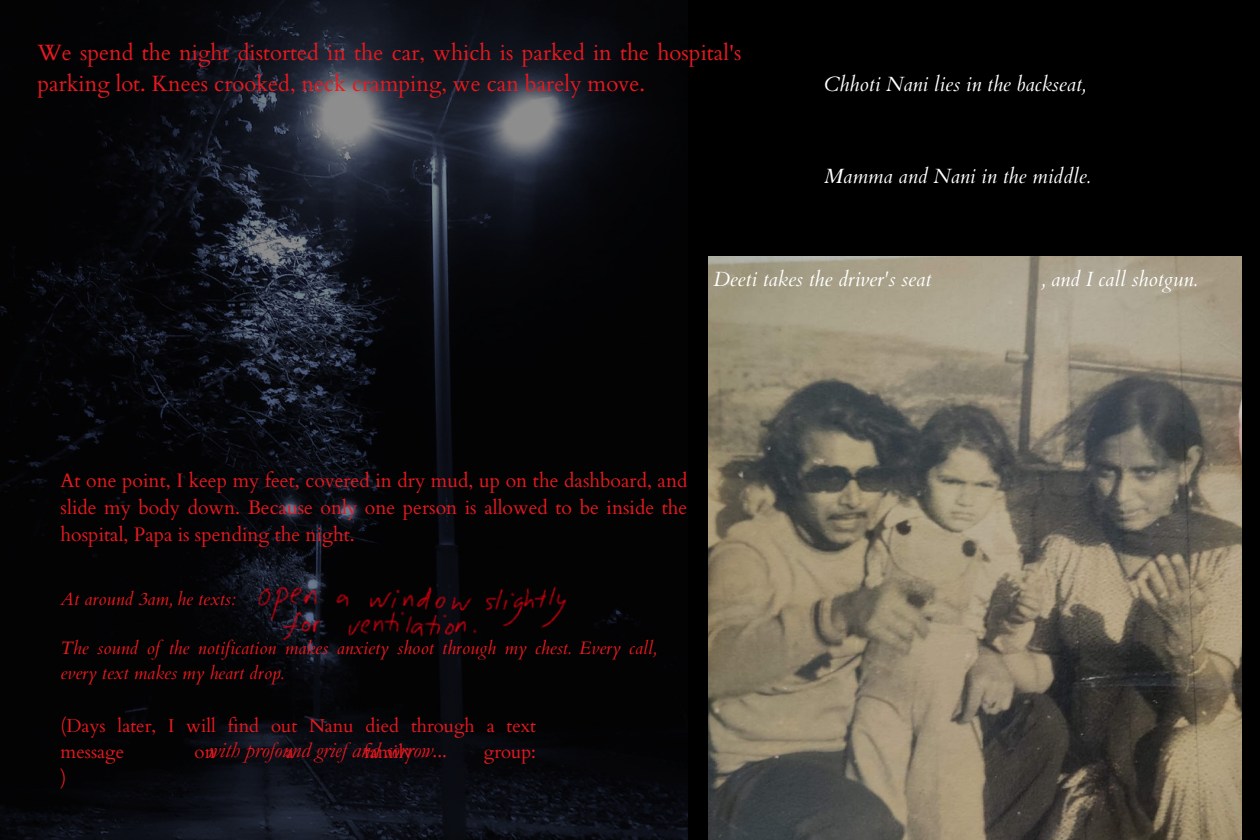
<style>
.page{position:relative;width:1260px;height:840px;background:#000}
.page>*{position:absolute;margin:0;border:0;box-sizing:border-box;transform-origin:0 0}
.t1{font:italic 22.31px "Garamond";color:#e7191f}
.t2{font:22.14px/30.8px "Cardo";color:#e7191f}
.t3{font:italic 20.56px "Cardo";color:#fff}
.t4{font:19.43px/26.9px "Cardo";color:#e7191f;text-align:justify}
.t5{font:18.64px/25.6px "Cardo";color:#e7191f}
.t6{font:italic 17.94px/24.8px "Cardo";color:#e7191f}
</style>
<div class="page">
<img style="left:0;top:0;width:688px;height:840px">
<img style="left:257px;top:572px;width:322px;height:88px">
<img style="left:708px;top:257px;width:533px;height:583px">
<p class="t2" style="left:37px;top:38px;width:706px">We spend the night distorted in the car, which is parked in the hospital's parking lot. Knees crooked, neck cramping, we can barely move.</p>
<p class="t3" style="left:824px;top:71px;width:263px">Chhoti Nani lies in the backseat,</p>
<p class="t3" style="left:824px;top:162px;width:267px">Mamma and Nani in the middle.</p>
<p class="t3" style="left:713px;top:266px;width:219px">Deeti takes the driver's seat</p>
<p class="t3" style="left:1041px;top:266px;width:157px">, and I call shotgun.</p>
<p class="t4" style="left:61px;top:468px;width:628px">At one point, I keep my feet, covered in dry mud, up on the dashboard, and slide my body down. Because only one person is allowed to be inside the hospital, Papa is spending the night.</p>
<p class="t6" style="left:61px;top:587px;width:177px">At around 3am, he texts:</p>
<p class="t6" style="left:61px;top:636px;width:597px">The sound of the notification makes anxiety shoot through my chest. Every call, every text makes my heart drop.</p>
<p class="t5" style="left:61px;top:714px;width:477px">(Days later, I will find out Nanu died through a text message</p>
<p class="t1" style="left:208px;top:738px;width:241px">with profound grief and sorrow...</p>
<p class="t5" style="left:195px;top:739px;width:22px">on</p>
<p class="t5" style="left:286px;top:739px;width:10px">a</p>
<p class="t5" style="left:364px;top:739px;width:51px">family</p>
<p class="t5" style="left:484px;top:739px;width:54px">group:</p>
<p class="t5" style="left:61px;top:765px;width:7px">)</p>
</div>
